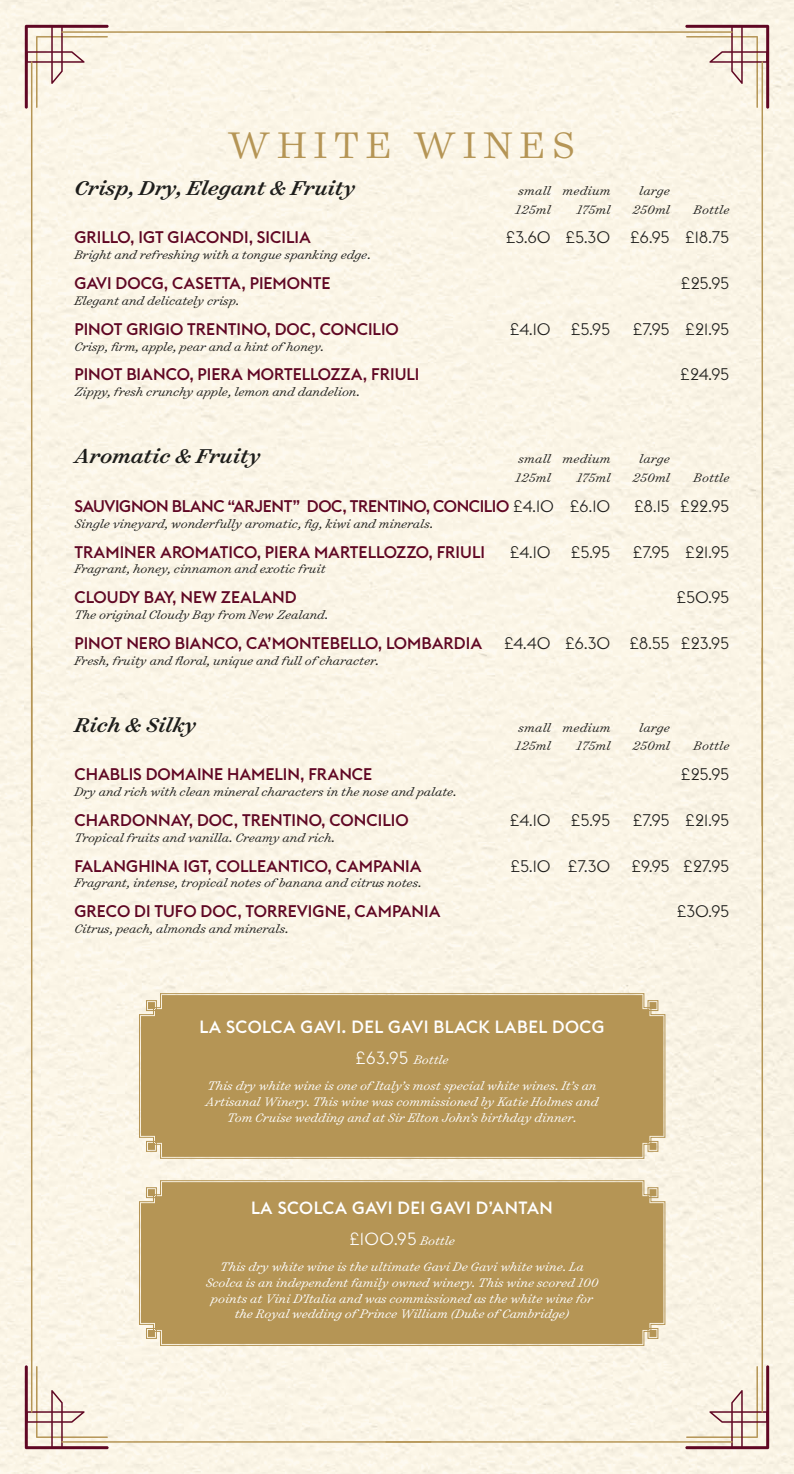
<style>
.page{position:relative;width:794px;height:1474px;background:#fff}
.page>*{position:absolute;margin:0;border:0;box-sizing:border-box;transform-origin:0 0}
.t1{font:300 42px "Surveyor Text";letter-spacing:.165em;color:#b59555}
.t2{font:italic 500 22.75px "Surveyor Text";color:#1d1d1b}
.t3{font:500 17.5px/31px "Euclid Flex";letter-spacing:.025em;color:#fff;text-align:center}
.t4{font:500 16.62px "Euclid Flex";color:#600724}
.t5{font:300 16.62px "Euclid Flex";letter-spacing:-.03em;color:#1d1d1b}
.t6{font:500 16.62px "Euclid Flex";letter-spacing:-.025em;color:#600724}
.t7{font:italic 300 14px "Surveyor Text";color:#1d1d1b}
.t8{font:italic 300 14px/15.8px "Surveyor Text";color:#fff;text-align:center}
.s1{font-weight:300;color:#1d1d1b}
.s2{font-weight:300}
.s3{font-family:"Surveyor Text";font-weight:300;font-style:italic;font-size:14px}
</style>
<div class="page">
<div style="left:0;top:0;width:794px;height:1473px;background:#fbf5e6"></div>
<svg style="left:139px;top:993px;width:526px;height:165px"></svg>
<div style="left:142px;top:995px;width:520px;height:160px;background:#b59555"></div>
<svg style="left:139px;top:1180px;width:526px;height:165px"></svg>
<div style="left:142px;top:1182px;width:520px;height:160px;background:#b59555"></div>
<svg style="left:685px;top:25px;width:84px;height:84px"></svg>
<hr style="left:761px;top:61px;width:2px;height:765px;background:#b59555">
<hr style="left:385px;top:31px;width:347px;height:2px;background:#b59555">
<svg style="left:25px;top:25px;width:84px;height:84px"></svg>
<hr style="left:31px;top:61px;width:1px;height:765px;background:#b59555">
<hr style="left:61px;top:31px;width:370px;height:2px;background:#b59555">
<svg style="left:685px;top:1365px;width:84px;height:84px"></svg>
<hr style="left:761px;top:647px;width:2px;height:765px;background:#b59555">
<hr style="left:385px;top:1441px;width:347px;height:1px;background:#b59555">
<svg style="left:25px;top:1365px;width:84px;height:84px"></svg>
<hr style="left:31px;top:647px;width:1px;height:765px;background:#b59555">
<hr style="left:61px;top:1441px;width:370px;height:1px;background:#b59555">
<h1 class="t1" style="left:228px;top:119px;width:349px">WHITE WINES</h1>
<h2 class="t2" style="left:74px;top:172px;width:282px">Crisp, Dry, Elegant &amp; Fruity</h2>
<p class="t7" style="left:518px;top:181px;width:94px">small medium</p>
<p class="t7" style="left:639px;top:181px;width:32px">large</p>
<p class="t7" style="left:515px;top:200px;width:37px">125ml</p>
<p class="t7" style="left:576px;top:200px;width:35px">175ml</p>
<p class="t7" style="left:632px;top:200px;width:39px">250ml</p>
<p class="t7" style="left:693px;top:200px;width:37px">Bottle</p>
<p class="t4" style="left:74px;top:227px;width:238px">GRILLO, IGT GIACONDI, SICILIA</p>
<p class="t5" style="left:505px;top:228px;width:225px">£3.60 £5.30 £6.95 £18.75</p>
<p class="t7" style="left:74px;top:246px;width:298px">Bright and refreshing with a tongue spanking edge.</p>
<p class="t4" style="left:74px;top:273px;width:258px">GAVI DOCG, CASETTA, PIEMONTE</p>
<p class="t5" style="left:680px;top:274px;width:50px">£25.95</p>
<p class="t7" style="left:74px;top:291px;width:166px">Elegant and delicately crisp.</p>
<p class="t4" style="left:74px;top:319px;width:326px">PINOT GRIGIO TRENTINO, DOC, CONCILIO</p>
<p class="t5" style="left:509px;top:319px;width:102px">£4.10 £5.95</p>
<p class="t5" style="left:632px;top:319px;width:99px">£7.95 £21.95</p>
<p class="t7" style="left:74px;top:337px;width:251px">Crisp, firm, apple, pear and a hint of honey.</p>
<p class="t4" style="left:74px;top:364px;width:346px">PINOT BIANCO, PIERA MORTELLOZZA, FRIULI</p>
<p class="t5" style="left:680px;top:365px;width:51px">£24.95</p>
<p class="t7" style="left:74px;top:383px;width:287px">Zippy, fresh crunchy apple, lemon and dandelion.</p>
<h2 class="t2" style="left:74px;top:441px;width:188px">Aromatic &amp; Fruity</h2>
<p class="t7" style="left:518px;top:450px;width:94px">small medium</p>
<p class="t7" style="left:639px;top:450px;width:32px">large</p>
<p class="t7" style="left:515px;top:468px;width:37px">125ml</p>
<p class="t7" style="left:576px;top:468px;width:35px">175ml</p>
<p class="t7" style="left:632px;top:468px;width:39px">250ml</p>
<p class="t7" style="left:693px;top:468px;width:37px">Bottle</p>
<p class="t6" style="left:74px;top:496px;width:537px">SAUVIGNON BLANC “ARJENT” DOC, TRENTINO, CONCILIO <span class="s1">£4.10 £6.10</span></p>
<p class="t5" style="left:634px;top:496px;width:97px">£8.15 £22.95</p>
<p class="t7" style="left:74px;top:514px;width:360px">Single vineyard, wonderfully aromatic, fig, kiwi and minerals.</p>
<p class="t4" style="left:74px;top:541px;width:412px">TRAMINER AROMATICO, PIERA MARTELLOZZO, FRIULI</p>
<p class="t5" style="left:509px;top:542px;width:102px">£4.10 £5.95</p>
<p class="t5" style="left:632px;top:542px;width:99px">£7.95 £21.95</p>
<p class="t7" style="left:74px;top:560px;width:253px">Fragrant, honey, cinnamon and exotic fruit</p>
<p class="t4" style="left:74px;top:587px;width:224px">CLOUDY BAY, NEW ZEALAND</p>
<p class="t5" style="left:676px;top:587px;width:55px">£50.95</p>
<p class="t7" style="left:74px;top:605px;width:255px">The original Cloudy Bay from New Zealand.</p>
<p class="t4" style="left:74px;top:633px;width:409px">PINOT NERO BIANCO, CA’MONTEBELLO, LOMBARDIA</p>
<p class="t5" style="left:504px;top:633px;width:227px">£4.40 £6.30 £8.55 £23.95</p>
<p class="t7" style="left:74px;top:651px;width:306px">Fresh, fruity and floral, unique and full of character.</p>
<h2 class="t2" style="left:74px;top:709px;width:123px">Rich &amp; Silky</h2>
<p class="t7" style="left:518px;top:718px;width:94px">small medium</p>
<p class="t7" style="left:639px;top:718px;width:32px">large</p>
<p class="t7" style="left:515px;top:737px;width:37px">125ml</p>
<p class="t7" style="left:576px;top:737px;width:35px">175ml</p>
<p class="t7" style="left:632px;top:737px;width:39px">250ml</p>
<p class="t7" style="left:693px;top:737px;width:37px">Bottle</p>
<p class="t4" style="left:74px;top:764px;width:299px">CHABLIS DOMAINE HAMELIN, FRANCE</p>
<p class="t5" style="left:680px;top:764px;width:50px">£25.95</p>
<p class="t7" style="left:74px;top:782px;width:384px">Dry and rich with clean mineral characters in the nose and palate.</p>
<p class="t4" style="left:74px;top:810px;width:336px">CHARDONNAY, DOC, TRENTINO, CONCILIO</p>
<p class="t5" style="left:509px;top:810px;width:102px">£4.10 £5.95</p>
<p class="t5" style="left:632px;top:810px;width:99px">£7.95 £21.95</p>
<p class="t7" style="left:74px;top:828px;width:262px">Tropical fruits and vanilla. Creamy and rich.</p>
<p class="t4" style="left:74px;top:855px;width:349px">FALANGHINA IGT, COLLEANTICO, CAMPANIA</p>
<p class="t5" style="left:510px;top:856px;width:221px">£5.10 £7.30 £9.95 £27.95</p>
<p class="t7" style="left:74px;top:873px;width:348px">Fragrant, intense, tropical notes of banana and citrus notes.</p>
<p class="t4" style="left:74px;top:901px;width:368px">GRECO DI TUFO DOC, TORREVIGNE, CAMPANIA</p>
<p class="t5" style="left:676px;top:901px;width:54px">£30.95</p>
<p class="t7" style="left:74px;top:919px;width:216px">Citrus, peach, almonds and minerals.</p>
<p class="t3" style="left:199px;top:1011px;width:406px">LA SCOLCA GAVI. DEL GAVI BLACK LABEL DOCG <span class="s2">£63.95</span> <span class="s3">Bottle</span></p>
<p class="t8" style="left:205px;top:1077px;width:394px">This dry white wine is one of Italy’s most special white wines. It’s an<br>Artisanal Winery. This wine was commissioned by Katie Holmes and<br>Tom Cruise wedding and at Sir Elton John’s birthday dinner.</p>
<p class="t3" style="left:251px;top:1192px;width:303px">LA SCOLCA GAVI DEI GAVI D’ANTAN <span class="s2">£100.95</span> <span class="s3">Bottle</span></p>
<p class="t8" style="left:206px;top:1257px;width:394px">This dry white wine is the ultimate Gavi De Gavi white wine. La Scolca is an independent family owned winery. This wine scored 100 points at Vini D’Italia and was commissioned as the white wine for the Royal wedding of Prince William (Duke of Cambridge)</p>
</div>
